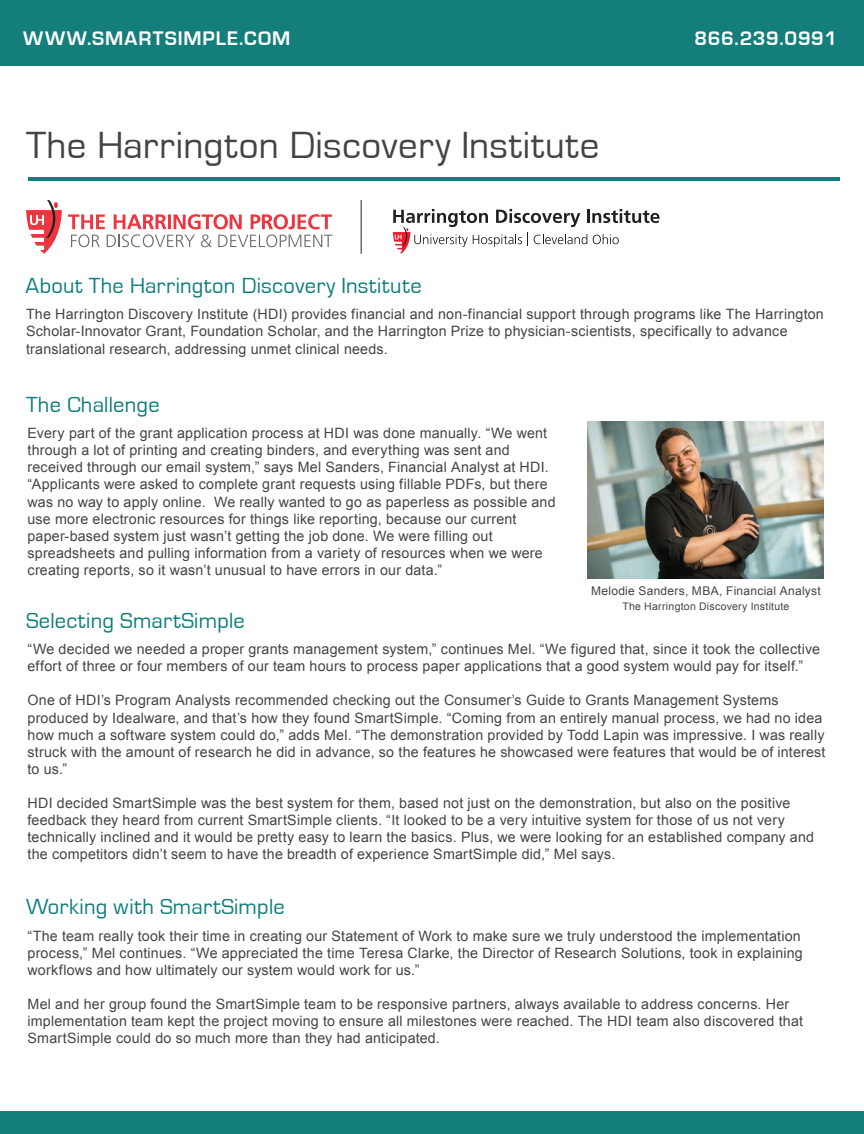
<style>
.page{position:relative;width:864px;height:1134px;background:#fff}
.page>*{position:absolute;margin:0;border:0;box-sizing:border-box;transform-origin:0 0}
.t1{font:39px "Eurostile";letter-spacing:.015em;color:#434444}
.t2{font:22.5px "Eurostile";letter-spacing:.01em;color:#0c7e7b}
.t3{font:700 20.25px "Eurostile";letter-spacing:.045em;color:#fff}
.t4{font:14.25px/17.1px "Arial";letter-spacing:.015em;color:#434444}
.t5{font:12px "Arial";letter-spacing:.02em;color:#434444}
.t6{font:10.5px "Arial";letter-spacing:.025em;color:#434444}
</style>
<div class="page">
<hr style="left:28px;top:178px;width:811px;height:3px;background:#137e7a">
<div style="left:0;top:0;width:864px;height:65px;background:#137e7a"></div>
<div style="left:0;top:1112px;width:864px;height:22px;background:#137e7a"></div>
<img style="left:587px;top:422px;width:237px;height:157px">
<svg style="left:68px;top:214px;width:264px;height:33px"></svg>
<svg style="left:26px;top:200px;width:36px;height:54px"></svg>
<hr style="left:361px;top:200px;width:1px;height:54px;background:#231f20">
<svg style="left:393px;top:209px;width:267px;height:45px"></svg>
<h3 class="t3" style="left:23px;top:28px;width:269px">WWW.SMARTSIMPLE.COM</h3>
<h3 class="t3" style="left:695px;top:28px;width:144px">866.239.0991</h3>
<h1 class="t1" style="left:26px;top:124px;width:575px">The Harrington Discovery Institute</h1>
<h2 class="t2" style="left:26px;top:273px;width:398px">About The Harrington Discovery Institute</h2>
<p class="t4" style="left:26px;top:306px;width:799px">The Harrington Discovery Institute (HDI) provides financial and non-financial support through programs like The Harrington<br>Scholar-Innovator Grant, Foundation Scholar, and the Harrington Prize to physician-scientists, specifically to advance translational research, addressing unmet clinical needs.</p>
<h2 class="t2" style="left:26px;top:392px;width:135px">The Challenge</h2>
<p class="t4" style="left:28px;top:425px;width:530px">Every part of the grant application process at HDI was done manually. “We went through a lot of printing and creating binders, and everything was sent and received through our email system,” says Mel Sanders, Financial Analyst at HDI. “Applicants were asked to complete grant requests using fillable PDFs, but there was no way to apply online. We really wanted to go as paperless as possible and use more electronic resources for things like reporting, because our current paper-based system just wasn’t getting the job done. We were filling out spreadsheets and pulling information from a variety of resources when we were creating reports, so it wasn’t unusual to have errors in our data.”</p>
<h2 class="t2" style="left:26px;top:608px;width:220px">Selecting SmartSimple</h2>
<p class="t5" style="left:591px;top:582px;width:231px">Melodie Sanders, MBA, Financial Analyst</p>
<p class="t6" style="left:622px;top:599px;width:169px">The Harrington Discovery Institute</p>
<p class="t4" style="left:28px;top:641px;width:794px">“We decided we needed a proper grants management system,” continues Mel. “We figured that, since it took the collective effort of three or four members of our team hours to process paper applications that a good system would pay for itself.”</p>
<p class="t4" style="left:28px;top:692px;width:799px">One of HDI’s Program Analysts recommended checking out the Consumer’s Guide to Grants Management Systems produced by Idealware, and that’s how they found SmartSimple. “Coming from an entirely manual process, we had no idea how much a software system could do,” adds Mel. “The demonstration provided by Todd Lapin was impressive. I was really struck with the amount of research he did in advance, so the features he showcased were features that would be of interest to us.”</p>
<p class="t4" style="left:28px;top:794px;width:788px">HDI decided SmartSimple was the best system for them, based not just on the demonstration, but also on the positive feedback they heard from current SmartSimple clients. “It looked to be a very intuitive system for those of us not very technically inclined and it would be pretty easy to learn the basics. Plus, we were looking for an established company and the competitors didn’t seem to have the breadth of experience SmartSimple did,” Mel says.</p>
<h2 class="t2" style="left:26px;top:895px;width:260px">Working with SmartSimple</h2>
<p class="t4" style="left:28px;top:927px;width:777px">“The team really took their time in creating our Statement of Work to make sure we truly understood the implementation process,” Mel continues. “We appreciated the time Teresa Clarke, the Director of Research Solutions, took in explaining workflows and how ultimately our system would work for us.”</p>
<p class="t4" style="left:28px;top:995px;width:777px">Mel and her group found the SmartSimple team to be responsive partners, always available to address concerns. Her implementation team kept the project moving to ensure all milestones were reached. The HDI team also discovered that<br>SmartSimple could do so much more than they had anticipated.</p>
</div>
